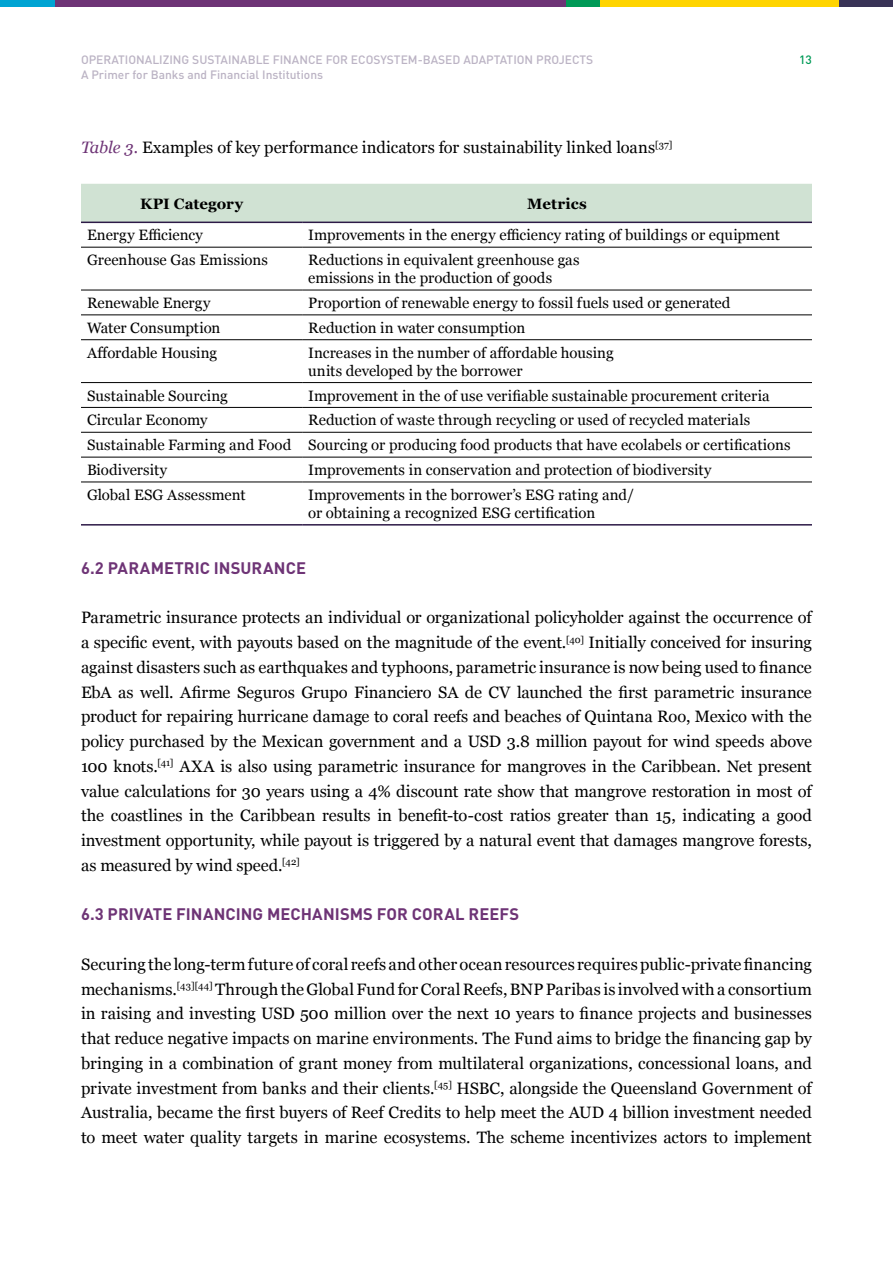
<style>
.page{position:relative;width:893px;height:1263px;background:#fff}
.page>*{position:absolute;margin:0;border:0;box-sizing:border-box;transform-origin:0 0}
.t1{font:16.5px/24.8px "Georgia";letter-spacing:-.005em;color:#000;text-align:justify}
.t2{font:700 16.5px "DIN";letter-spacing:.005em;color:#6e3476}
.t3{font:15px/18px "Georgia";letter-spacing:.005em;color:#000}
.t4{font:700 15px "Georgia";letter-spacing:.005em;color:#000}
.t5{font:500 12px/14.4px "DIN";color:#bbb3c4}
.t6{font:500 12px "DIN";color:#009a57}
.s1{font-style:italic;color:#6e3476}
</style>
<div class="page">
<div style="left:0;top:0;width:55px;height:7px;background:#00a4d3"></div>
<div style="left:55px;top:0;width:511px;height:7px;background:#6e3476"></div>
<div style="left:566px;top:0;width:34px;height:7px;background:#009a57"></div>
<div style="left:839px;top:0;width:54px;height:7px;background:#393357"></div>
<div style="left:600px;top:0;width:239px;height:7px;background:#ffd400"></div>
<div style="left:81px;top:184px;width:731px;height:38px;background:#d0e2d3"></div>
<hr style="left:81px;top:222px;width:221px;height:1px;background:#2d1a47">
<hr style="left:302px;top:222px;width:510px;height:1px;background:#2d1a47">
<hr style="left:81px;top:524px;width:221px;height:2px;background:#2d1a47">
<hr style="left:302px;top:524px;width:510px;height:2px;background:#2d1a47">
<hr style="left:81px;top:247px;width:221px;height:1px;background:#000">
<hr style="left:302px;top:247px;width:510px;height:1px;background:#000">
<hr style="left:81px;top:290px;width:221px;height:1px;background:#000">
<hr style="left:302px;top:290px;width:510px;height:1px;background:#000">
<hr style="left:81px;top:315px;width:221px;height:1px;background:#000">
<hr style="left:302px;top:315px;width:510px;height:1px;background:#000">
<hr style="left:81px;top:339px;width:221px;height:1px;background:#000">
<hr style="left:302px;top:339px;width:510px;height:1px;background:#000">
<hr style="left:81px;top:382px;width:221px;height:1px;background:#000">
<hr style="left:302px;top:382px;width:510px;height:1px;background:#000">
<hr style="left:81px;top:407px;width:221px;height:1px;background:#000">
<hr style="left:302px;top:407px;width:510px;height:1px;background:#000">
<hr style="left:81px;top:432px;width:221px;height:1px;background:#000">
<hr style="left:302px;top:432px;width:510px;height:1px;background:#000">
<hr style="left:81px;top:457px;width:221px;height:1px;background:#000">
<hr style="left:302px;top:457px;width:510px;height:1px;background:#000">
<hr style="left:81px;top:482px;width:221px;height:1px;background:#000">
<hr style="left:302px;top:482px;width:510px;height:1px;background:#000">
<p class="t5" style="left:81px;top:52px;width:514px">OPERATIONALIZING SUSTAINABLE FINANCE FOR ECOSYSTEM-BASED ADAPTATION PROJECTS<br>A Primer for Banks and Financial Institutions</p>
<p class="t6" style="left:799px;top:52px;width:14px">13</p>
<p class="t1" style="left:81px;top:134px;width:593px"><span class="s1">Table 3.</span> Examples of key performance indicators for sustainability linked loans<sup>[37]</sup></p>
<p class="t4" style="left:140px;top:192px;width:105px">KPI Category</p>
<p class="t4" style="left:527px;top:192px;width:61px">Metrics</p>
<p class="t3" style="left:87px;top:226px;width:117px">Energy Efficiency</p>
<p class="t3" style="left:308px;top:226px;width:473px">Improvements in the energy efficiency rating of buildings or equipment</p>
<p class="t3" style="left:87px;top:250px;width:183px">Greenhouse Gas Emissions</p>
<p class="t3" style="left:308px;top:250px;width:273px">Reductions in equivalent greenhouse gas emissions in the production of goods</p>
<p class="t3" style="left:87px;top:293px;width:125px">Renewable Energy</p>
<p class="t3" style="left:308px;top:293px;width:424px">Proportion of renewable energy to fossil fuels used or generated</p>
<p class="t3" style="left:87px;top:318px;width:135px">Water Consumption</p>
<p class="t3" style="left:308px;top:318px;width:219px">Reduction in water consumption</p>
<p class="t3" style="left:87px;top:343px;width:132px">Affordable Housing</p>
<p class="t3" style="left:308px;top:343px;width:307px">Increases in the number of affordable housing units developed by the borrower</p>
<p class="t3" style="left:87px;top:386px;width:142px">Sustainable Sourcing</p>
<p class="t3" style="left:308px;top:386px;width:463px">Improvement in the of use verifiable sustainable procurement criteria</p>
<p class="t3" style="left:87px;top:411px;width:122px">Circular Economy</p>
<p class="t3" style="left:87px;top:407px;width:705px;line-height:24.9px;text-indent:221px">Reduction of waste through recycling or used of recycled materials<br>Sustainable Farming and Food Sourcing or producing food products that have ecolabels or certifications<br>Biodiversity</p>
<p class="t3" style="left:308px;top:460px;width:405px">Improvements in conservation and protection of biodiversity</p>
<p class="t3" style="left:87px;top:485px;width:160px">Global ESG Assessment</p>
<p class="t3" style="left:308px;top:485px;width:327px">Improvements in the borrower’s ESG rating and/ or obtaining a recognized ESG certification</p>
<p class="t2" style="left:81px;top:557px;width:226px">6.2 PARAMETRIC INSURANCE</p>
<p class="t1" style="left:81px;top:605px;width:732px">Parametric insurance protects an individual or organizational policyholder against the occurrence of a specific event, with payouts based on the magnitude of the event.<sup>[40]</sup> Initially conceived for insuring against disasters such as earthquakes and typhoons, parametric insurance is now being used to finance EbA as well. Afirme Seguros Grupo Financiero SA de CV launched the first parametric insurance product for repairing hurricane damage to coral reefs and beaches of Quintana Roo, Mexico with the policy purchased by the Mexican government and a USD 3.8 million payout for wind speeds above 100 knots.<sup>[41]</sup> AXA is also using parametric insurance for mangroves in the Caribbean. Net present value calculations for 30 years using a 4% discount rate show that mangrove restoration in most of the coastlines in the Caribbean results in benefit-to-cost ratios greater than 15, indicating a good investment opportunity, while payout is triggered by a natural event that damages mangrove forests, as measured by wind speed.<sup>[42]</sup></p>
<p class="t2" style="left:81px;top:904px;width:440px">6.3 PRIVATE FINANCING MECHANISMS FOR CORAL REEFS</p>
<p class="t1" style="left:81px;top:951px;width:732px">Securing the long-term future of coral reefs and other ocean resources requires public-private financing mechanisms.<sup>[43][44]</sup> Through the Global Fund for Coral Reefs, BNP Paribas is involved with a consortium in raising and investing USD 500 million over the next 10 years to finance projects and businesses that reduce negative impacts on marine environments. The Fund aims to bridge the financing gap by bringing in a combination of grant money from multilateral organizations, concessional loans, and private investment from banks and their clients.<sup>[45]</sup> HSBC, alongside the Queensland Government of Australia, became the first buyers of Reef Credits to help meet the AUD 4 billion investment needed to meet water quality targets in marine ecosystems. The scheme incentivizes actors to implement</p>
</div>
